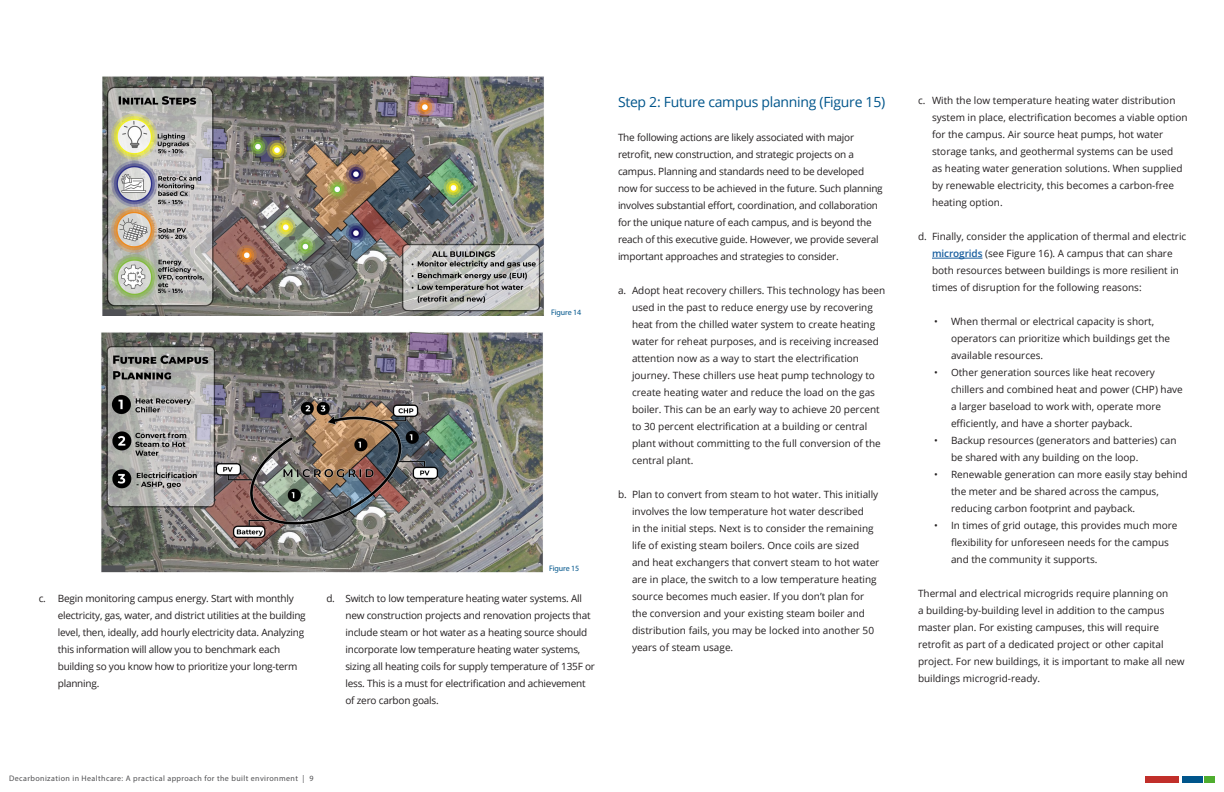
<style>
.page{position:relative;width:1224px;height:792px;background:#fff}
.page>*{position:absolute;margin:0;border:0;box-sizing:border-box;transform-origin:0 0}
.Body{font:14px "Open Sans";letter-spacing:-.02em;color:#00558b}
.Body-2{font:10px/17px "Open Sans";color:#231f20}
.Body-3{font:10px/17px "Open Sans";letter-spacing:-.02em;color:#231f20}
.t1{font:8px "Myriad Pro";letter-spacing:.05em;color:#515153}
.Bullets{font:8px "Myriad Pro";letter-spacing:-.01em;color:#00558b}
.s1{font-weight:600;color:#175d9e}
</style>
<div class="page">
<div style="left:1145px;top:777px;width:34px;height:6px;background:#c12f2a"></div>
<div style="left:1182px;top:777px;width:20px;height:6px;background:#00558b"></div>
<div style="left:1205px;top:777px;width:10px;height:6px;background:#4fad2f"></div>
<img style="left:102px;top:75px;width:442px;height:240px">
<img style="left:101px;top:331px;width:442px;height:242px">
<hr style="left:932px;top:258px;width:50px;height:1px;background:#175d9e">
<p class="Bullets" style="left:551px;top:308px;width:32px">Figure 14</p>
<p class="Bullets" style="left:549px;top:563px;width:32px">Figure 15</p>
<p class="Body-3" style="left:58px;top:589px;width:249px;text-indent:-19px">c. Begin monitoring campus energy. Start with monthly electricity, gas, water, and district utilities at the building level, then, ideally, add hourly electricity data. Analyzing this information will allow you to benchmark each building so you know how to prioritize your long-term planning.</p>
<p class="Body-3" style="left:345px;top:589px;width:251px;text-indent:-19px">d. Switch to low temperature heating water systems. All new construction projects and renovation projects that include steam or hot water as a heating source should incorporate low temperature heating water systems, sizing all heating coils for supply temperature of 135F or less. This is a must for electrification and achievement of zero carbon goals.</p>
<p class="Body" style="left:618px;top:93px;width:269px">Step 2: Future campus planning (Figure 15)</p>
<p class="Body-3" style="left:618px;top:129px;width:266px">The following actions are likely associated with major retrofit, new construction, and strategic projects on a campus. Planning and standards need to be developed now for success to be achieved in the future. Such planning involves substantial effort, coordination, and collaboration for the unique nature of each campus, and is beyond the reach of this executive guide. However, we provide several important approaches and strategies to consider.</p>
<p class="Body-2" style="left:632px;top:282px;width:255px;text-indent:-14px">a. Adopt heat recovery chillers. This technology has been used in the past to reduce energy use by recovering heat from the chilled water system to create heating water for reheat purposes, and is receiving increased attention now as a way to start the electrification journey. These chillers use heat pump technology to create heating water and reduce the load on the gas boiler. This can be an early way to achieve 20 percent to 30 percent electrification at a building or central plant without committing to the full conversion of the central plant.</p>
<p class="Body-2" style="left:632px;top:486px;width:249px;text-indent:-14px">b. Plan to convert from steam to hot water. This initially involves the low temperature hot water described<br>in the initial steps. Next is to consider the remaining life of existing steam boilers. Once coils are sized and heat exchangers that convert steam to hot water are in place, the switch to a low temperature heating source becomes much easier. If you don’t plan for the conversion and your existing steam boiler and distribution fails, you may be locked into another 50 years of steam usage.</p>
<p class="t1" style="left:9px;top:774px;width:306px">Decarbonization in Healthcare: A practical approach for the built environment | 9</p>
<p class="Body-2" style="left:932px;top:92px;width:257px;text-indent:-14px">c. With the low temperature heating water distribution system in place, electrification becomes a viable option for the campus. Air source heat pumps, hot water storage tanks, and geothermal systems can be used<br>as heating water generation solutions. When supplied by renewable electricity, this becomes a carbon-free heating option.</p>
<p class="Body-2" style="left:932px;top:228px;width:256px;text-indent:-14px">d. Finally, consider the application of thermal and electric <span class="s1">microgrids</span> (see Figure 16). A campus that can share both resources between buildings is more resilient in times of disruption for the following reasons:</p>
<p class="Body-2" style="left:951px;top:313px;width:221px;text-indent:-17px">• When thermal or electrical capacity is short, operators can prioritize which buildings get the available resources.</p>
<p class="Body-2" style="left:951px;top:364px;width:233px;text-indent:-17px">• Other generation sources like heat recovery chillers and combined heat and power (CHP) have a larger baseload to work with, operate more efficiently, and have a shorter payback.</p>
<p class="Body-2" style="left:951px;top:432px;width:227px;text-indent:-17px">• Backup resources (generators and batteries) can be shared with any building on the loop.</p>
<p class="Body-2" style="left:951px;top:466px;width:238px;text-indent:-17px">• Renewable generation can more easily stay behind the meter and be shared across the campus, reducing carbon footprint and payback.</p>
<p class="Body-2" style="left:951px;top:517px;width:228px;text-indent:-17px">• In times of grid outage, this provides much more flexibility for unforeseen needs for the campus and the community it supports.</p>
<p class="Body-2" style="left:918px;top:585px;width:268px">Thermal and electrical microgrids require planning on<br>a building-by-building level in addition to the campus master plan. For existing campuses, this will require retrofit as part of a dedicated project or other capital project. For new buildings, it is important to make all new buildings microgrid-ready.</p>
</div>
